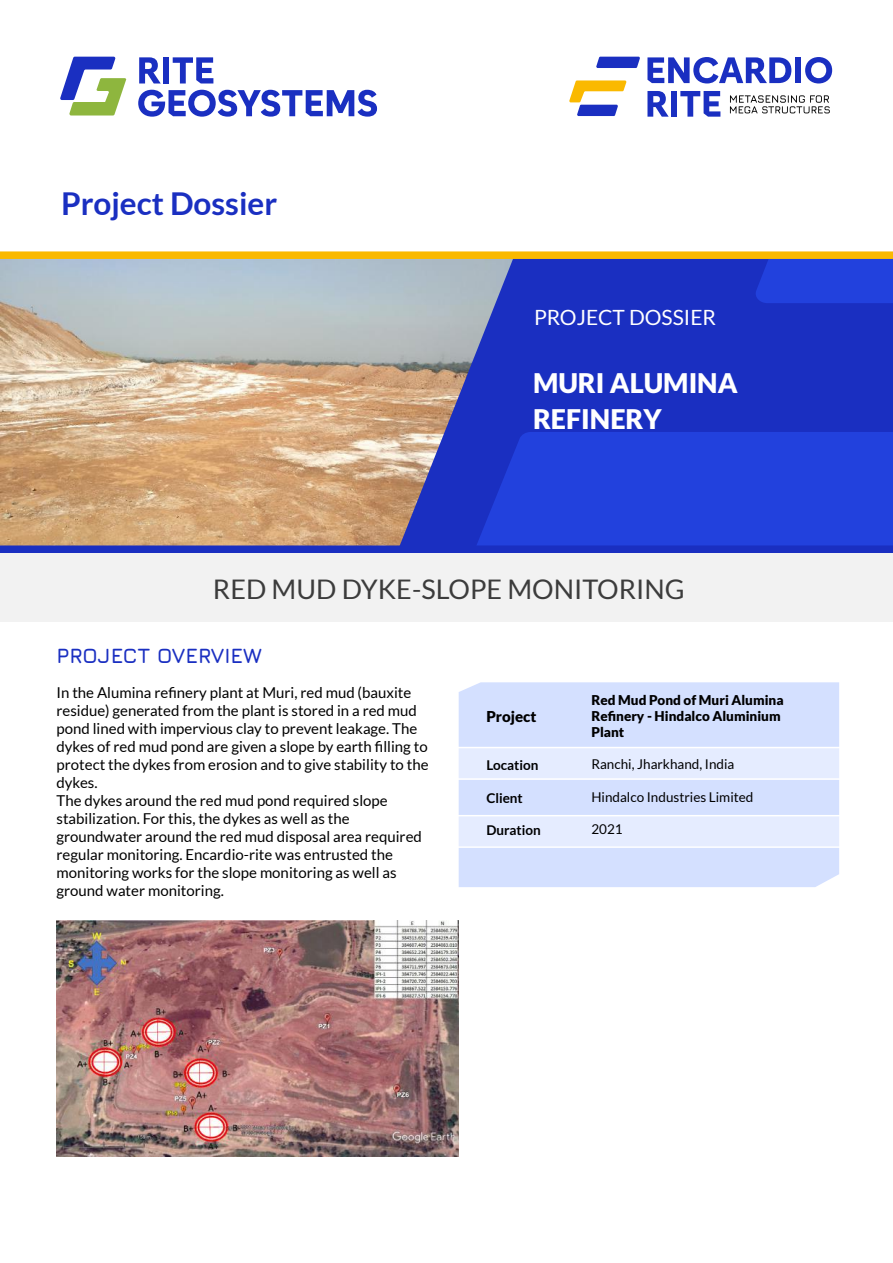
<style>
.page{position:relative;width:893px;height:1263px;background:#fff}
.page>*{position:absolute;margin:0;border:0;box-sizing:border-box;transform-origin:0 0}
.t1{font:700 31.5px "Lato";color:#1a2fc1}
.t2{font:27px "Lato";color:#3c3c3c}
.t3{font:900 27px/36px "Lato";color:#fff}
.t4{font:700 21px "Jura";color:#1a2fc1}
.t5{font:21px "Lato";color:#fff}
.t6{font:15px/18px "Lato";color:#000}
.t7{font:900 15px "Lato";color:#000}
.t8{font:900 13.5px/16.2px "Lato";color:#000}
.t9{font:13.5px "Lato";color:#000}
.t10{font:700 13.5px "Lato";color:#000}
</style>
<div class="page">
<svg style="left:596px;top:57px;width:44px;height:11px"></svg>
<svg style="left:569px;top:80px;width:58px;height:36px"></svg>
<div style="left:795px;top:57px;width:6px;height:26px;background:#1a2fc1"></div>
<svg style="left:805px;top:57px;width:27px;height:26px"></svg>
<svg style="left:647px;top:91px;width:22px;height:26px"></svg>
<div style="left:671px;top:91px;width:6px;height:26px;background:#1a2fc1"></div>
<svg style="left:680px;top:91px;width:40px;height:26px"></svg>
<svg style="left:647px;top:57px;width:144px;height:26px"></svg>
<svg style="left:730px;top:95px;width:100px;height:19px"></svg>
<svg style="left:60px;top:57px;width:66px;height:58px"></svg>
<svg style="left:139px;top:57px;width:22px;height:26px"></svg>
<div style="left:163px;top:57px;width:6px;height:26px;background:#1a2fc1"></div>
<svg style="left:173px;top:57px;width:40px;height:26px"></svg>
<svg style="left:138px;top:90px;width:239px;height:27px"></svg>
<img style="left:0;top:259px;width:399px;height:286px">
<svg style="left:399px;top:259px;width:494px;height:286px;background:#3746bc"></svg>
<div style="left:754px;top:259px;width:139px;height:44px;background:#2241dd"></div>
<div style="left:476px;top:432px;width:417px;height:113px;background:#2241dd"></div>
<div style="left:0;top:251px;width:893px;height:8px;background:#fab900"></div>
<div style="left:459px;top:682px;width:380px;height:205px;background:#d4e0ff"></div>
<div style="left:456px;top:748px;width:386px;height:31px;background:#e5ecff"></div>
<hr style="left:456px;top:747px;width:386px;height:1px;background:#fff">
<hr style="left:456px;top:778px;width:386px;height:2px;background:#fff">
<hr style="left:454px;top:815px;width:386px;height:1px;background:#fff">
<hr style="left:454px;top:846px;width:386px;height:2px;background:#fff">
<div style="left:456px;top:816px;width:383px;height:31px;background:#e5ecff"></div>
<div style="left:0;top:553px;width:893px;height:69px;background:#f2f2f2"></div>
<div style="left:0;top:545px;width:893px;height:8px;background:#1a2fc1"></div>
<img style="left:57px;top:921px;width:401px;height:236px">
<h1 class="t1" style="left:61px;top:186px;width:218px">Project Dossier</h1>
<h3 class="t5" style="left:534px;top:306px;width:183px">PROJECT DOSSIER</h3>
<h2 class="t3" style="left:533px;top:365px;width:206px">MURI ALUMINA<br>REFINERY</h2>
<h2 class="t2" style="left:213px;top:574px;width:473px">RED MUD DYKE-SLOPE MONITORING</h2>
<h3 class="t4" style="left:57px;top:640px;width:207px">PROJECT OVERVIEW</h3>
<p class="t6" style="left:57px;top:683px;width:374px">In the Alumina refinery plant at Muri, red mud (bauxite residue) generated from the plant is stored in a red mud pond lined with impervious clay to prevent leakage. The dykes of red mud pond are given a slope by earth filling to protect the dykes from erosion and to give stability to the dykes.<br>The dykes around the red mud pond required slope stabilization. For this, the dykes as well as the groundwater around the red mud disposal area required regular monitoring. Encardio-rite was entrusted the monitoring works for the slope monitoring as well as ground water monitoring.</p>
<p class="t7" style="left:486px;top:707px;width:52px">Project</p>
<p class="t10" style="left:486px;top:758px;width:54px">Location</p>
<p class="t10" style="left:486px;top:790px;width:38px">Client</p>
<p class="t10" style="left:486px;top:822px;width:56px">Duration</p>
<p class="t8" style="left:591px;top:691px;width:194px">Red Mud Pond of Muri Alumina<br>Refinery - Hindalco Aluminium<br>Plant</p>
<p class="t9" style="left:591px;top:757px;width:145px">Ranchi, Jharkhand, India</p>
<p class="t9" style="left:591px;top:789px;width:164px">Hindalco Industries Limited</p>
<p class="t9" style="left:591px;top:822px;width:33px">2021</p>
</div>
